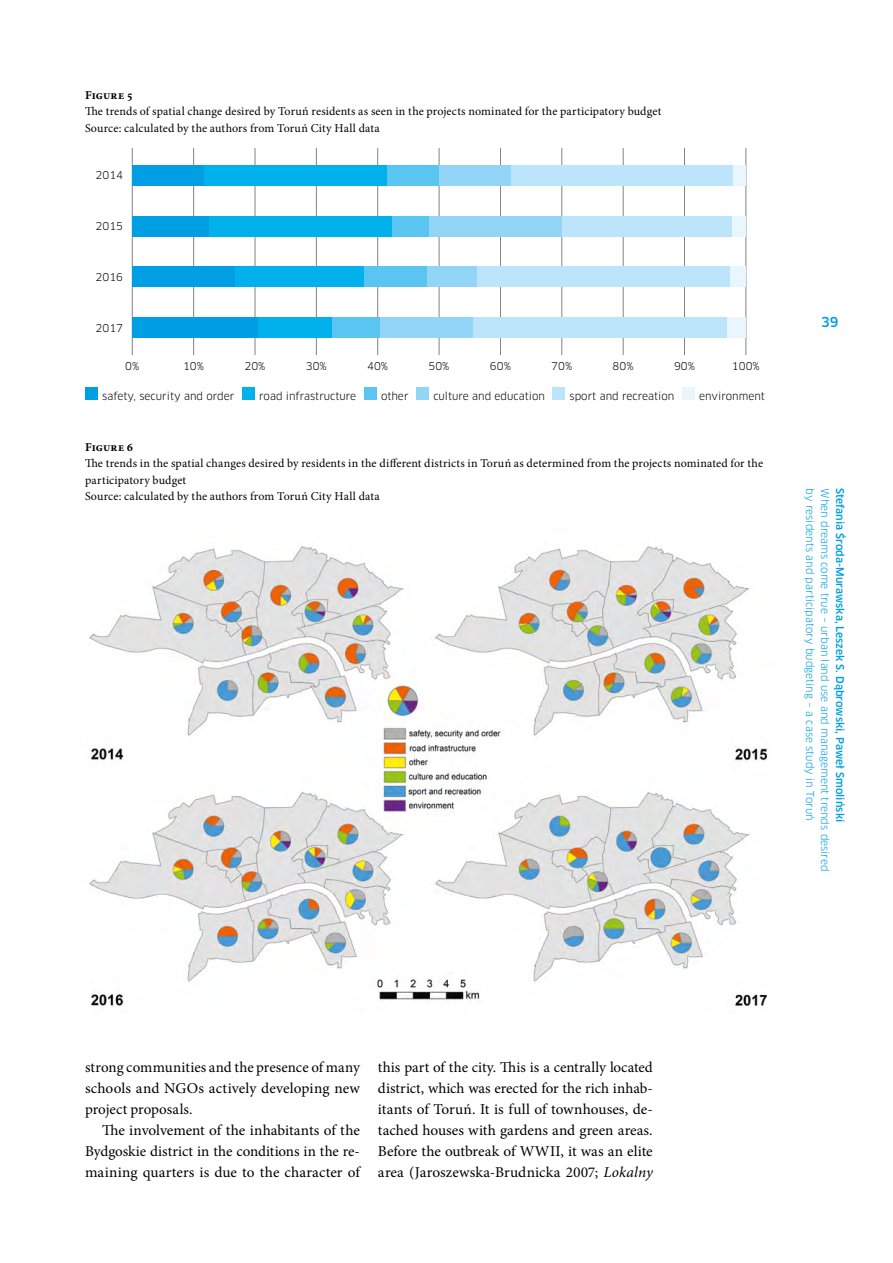
<style>
.page{position:relative;width:893px;height:1263px;background:#fff}
.page>*{position:absolute;margin:0;border:0;box-sizing:border-box;transform-origin:0 0}
.UDI_txt{font:15px/21px "Minion Pro";letter-spacing:.005em;color:#000;text-align:justify}
.t1{font:500 13.5px "Clan Pro";color:#009fe3}
.UDI_fot_fig{font:12px/16.5px "Minion Pro";letter-spacing:.01em;color:#000}
.t2{font:10.5px "Clan Pro";color:#000}
.t3{font:10.5px "Clan Pro";color:#009fe3}
.t4{font:500 10.5px "Clan Pro";color:#009fe3}
.s1{font-weight:700}
.s2{font-style:italic}
</style>
<div class="page">
<hr style="left:132px;top:148px;width:1px;height:207px;background:#000">
<hr style="left:193px;top:148px;width:1px;height:207px;background:#000">
<hr style="left:255px;top:148px;width:1px;height:207px;background:#000">
<hr style="left:316px;top:148px;width:1px;height:207px;background:#000">
<hr style="left:377px;top:148px;width:1px;height:207px;background:#000">
<hr style="left:439px;top:148px;width:1px;height:207px;background:#000">
<hr style="left:500px;top:148px;width:1px;height:207px;background:#000">
<hr style="left:562px;top:148px;width:1px;height:207px;background:#000">
<hr style="left:623px;top:148px;width:1px;height:207px;background:#000">
<hr style="left:684px;top:148px;width:1px;height:207px;background:#000">
<hr style="left:746px;top:148px;width:1px;height:207px;background:#000">
<div style="left:380px;top:317px;width:94px;height:21px;background:#93d5f6"></div>
<div style="left:132px;top:317px;width:126px;height:21px;background:#009fe3"></div>
<div style="left:258px;top:317px;width:75px;height:21px;background:#00b1eb"></div>
<div style="left:474px;top:317px;width:253px;height:21px;background:#bce4fa"></div>
<div style="left:727px;top:317px;width:19px;height:21px;background:#eaf6fe"></div>
<div style="left:333px;top:317px;width:47px;height:21px;background:#5bc5f2"></div>
<div style="left:425px;top:267px;width:57px;height:20px;background:#93d5f6"></div>
<div style="left:132px;top:267px;width:103px;height:20px;background:#009fe3"></div>
<div style="left:235px;top:267px;width:135px;height:20px;background:#00b1eb"></div>
<div style="left:478px;top:267px;width:253px;height:20px;background:#bce4fa"></div>
<div style="left:730px;top:267px;width:16px;height:20px;background:#eaf6fe"></div>
<div style="left:364px;top:267px;width:62px;height:20px;background:#5bc5f2"></div>
<div style="left:427px;top:216px;width:139px;height:21px;background:#93d5f6"></div>
<div style="left:132px;top:216px;width:103px;height:21px;background:#009fe3"></div>
<div style="left:209px;top:216px;width:194px;height:21px;background:#00b1eb"></div>
<div style="left:562px;top:216px;width:171px;height:21px;background:#bce4fa"></div>
<div style="left:732px;top:216px;width:14px;height:21px;background:#eaf6fe"></div>
<div style="left:392px;top:216px;width:37px;height:21px;background:#5bc5f2"></div>
<div style="left:427px;top:165px;width:139px;height:21px;background:#93d5f6"></div>
<div style="left:132px;top:165px;width:103px;height:21px;background:#009fe3"></div>
<div style="left:204px;top:165px;width:199px;height:21px;background:#00b1eb"></div>
<div style="left:511px;top:165px;width:223px;height:21px;background:#bce4fa"></div>
<div style="left:733px;top:165px;width:13px;height:21px;background:#eaf6fe"></div>
<div style="left:388px;top:165px;width:51px;height:21px;background:#5bc5f2"></div>
<div style="left:416px;top:387px;width:13px;height:13px;background:#93d5f6"></div>
<div style="left:552px;top:387px;width:13px;height:13px;background:#bce4fa"></div>
<div style="left:682px;top:387px;width:13px;height:13px;background:#eaf6fe"></div>
<div style="left:85px;top:387px;width:13px;height:13px;background:#009fe3"></div>
<div style="left:242px;top:387px;width:13px;height:13px;background:#00b1eb"></div>
<div style="left:364px;top:387px;width:13px;height:13px;background:#5bc5f2"></div>
<img style="left:88px;top:546px;width:679px;height:461px">
<p class="UDI_fot_fig" style="left:85px;top:87px;width:578px"><span class="s1">Figure 5<br></span>The trends of spatial change desired by Toruń residents as seen in the projects nominated for the participatory budget<br>Source: calculated by the authors from Toruń City Hall data</p>
<p class="t2" style="left:96px;top:169px;width:29px">2014</p>
<p class="t2" style="left:96px;top:220px;width:29px">2015</p>
<p class="t2" style="left:96px;top:271px;width:29px">2016</p>
<p class="t2" style="left:96px;top:322px;width:29px">2017</p>
<p class="t2" style="left:125px;top:360px;width:16px">0%</p>
<p class="t2" style="left:183px;top:360px;width:23px">10%</p>
<p class="t2" style="left:244px;top:360px;width:23px">20%</p>
<p class="t2" style="left:306px;top:360px;width:23px">30%</p>
<p class="t2" style="left:367px;top:360px;width:23px">40%</p>
<p class="t2" style="left:429px;top:360px;width:23px">50%</p>
<p class="t2" style="left:490px;top:360px;width:23px">60%</p>
<p class="t2" style="left:551px;top:360px;width:23px">70%</p>
<p class="t2" style="left:613px;top:360px;width:23px">80%</p>
<p class="t2" style="left:674px;top:360px;width:23px">90%</p>
<p class="t2" style="left:732px;top:360px;width:29px">100%</p>
<p class="t2" style="left:102px;top:390px;width:134px">safety, security and order</p>
<p class="t2" style="left:259px;top:390px;width:99px">road infrastructure</p>
<p class="t2" style="left:381px;top:390px;width:29px">other</p>
<p class="t2" style="left:433px;top:390px;width:113px">culture and education</p>
<p class="t2" style="left:570px;top:390px;width:106px">sport and recreation</p>
<p class="t2" style="left:699px;top:390px;width:67px">environment</p>
<p class="UDI_fot_fig" style="left:85px;top:439px;width:680px"><span class="s1">Figure 6<br></span>The trends in the spatial changes desired by residents in the different districts in Toruń as determined from the projects nominated for the participatory budget<br>Source: calculated by the authors from Toruń City Hall data</p>
<p class="t1" style="left:821px;top:314px;width:19px">39</p>
<p class="t3" style="left:816px;top:488px;width:334px;rotate:90deg">by residents and participatory budgeting – a case study in Toruń</p>
<p class="t3" style="left:831px;top:488px;width:385px;rotate:90deg">When dreams come true – urban land use and management trends desired</p>
<p class="t4" style="left:846px;top:488px;width:335px;rotate:90deg">Stefania Środa-Murawska, Leszek S. Dąbrowski, Paweł Smoliński</p>
<p class="UDI_txt" style="left:85px;top:1057px;width:276px">strong communities and the presence of many schools and NGOs actively developing new project proposals.</p>
<p class="UDI_txt" style="left:85px;top:1120px;width:276px;text-indent:17px">The involvement of the inhabitants of the Bydgoskie district in the conditions in the re&shy;maining quarters is due to the character of</p>
<p class="UDI_txt" style="left:378px;top:1057px;width:276px">this part of the city. This is a centrally located district, which was erected for the rich inhab&shy;itants of Toruń. It is full of townhouses, de&shy;tached houses with gardens and green areas.<br>Before the outbreak of WWII, it was an elite area (Jaroszewska-Brudnicka 2007; <span class="s2">Lokalny</span></p>
</div>
